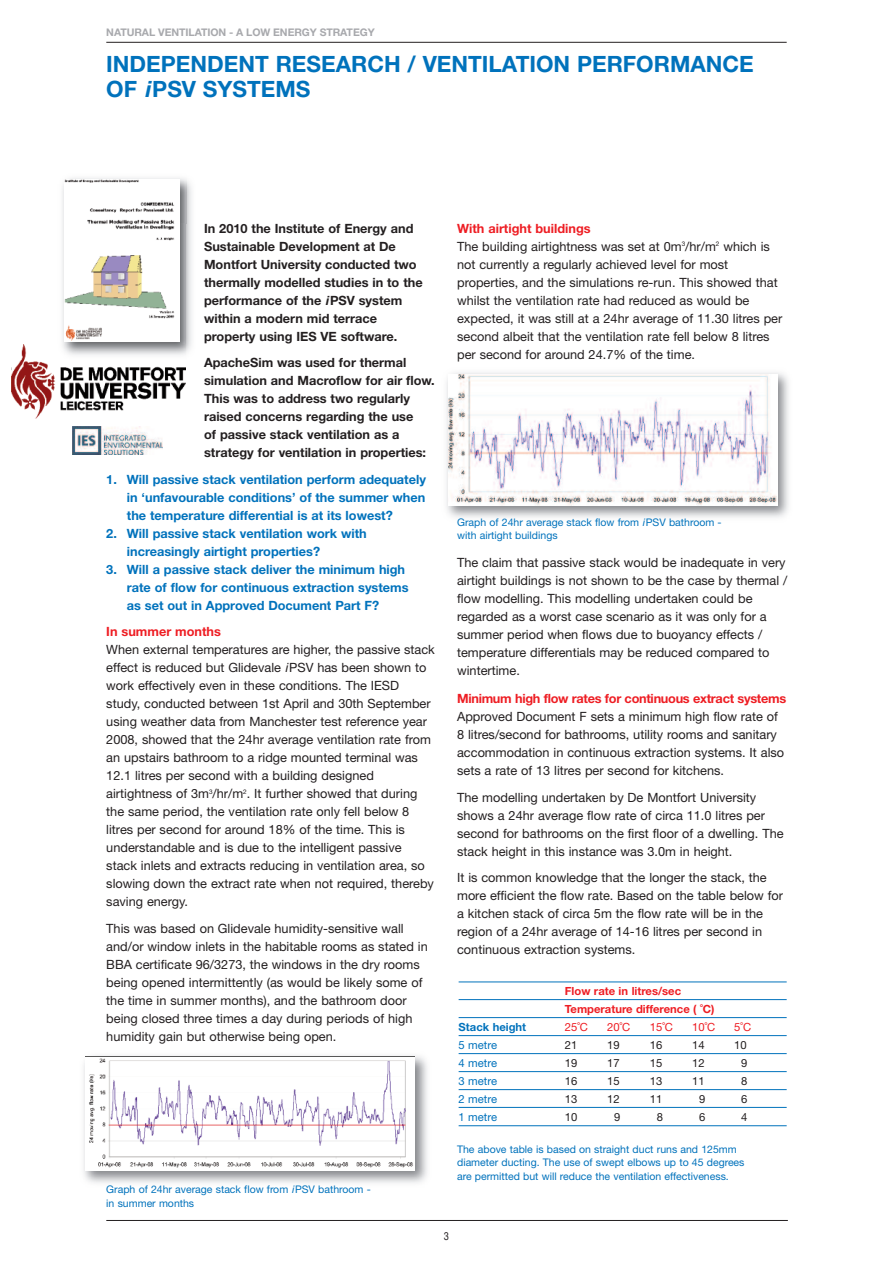
<style>
.page{position:relative;width:893px;height:1263px;background:#fff}
.page>*{position:absolute;margin:0;border:0;box-sizing:border-box;transform-origin:0 0}
.t1{font:700 22.5px/25.5px "Helvetica Neue LT Std";color:#0072bc}
.t2{font:12.75px/18px "Helvetica Neue LT Std";color:#231f20}
.t3{font:700 12.75px/18px "Helvetica Neue LT Std";color:#231f20}
.t4{font:700 12.75px/18px "Helvetica Neue LT Std";color:#0072bc}
.t5{font:700 12.75px "Helvetica Neue LT Std";letter-spacing:-.02em;color:#ee1d23}
.t6{font:700 12.75px "Helvetica Neue LT Std";color:#ee1d23}
.t7{font:700 11.25px/18px "Helvetica Neue LT Std";color:#ee1d23}
.t8{font:11.25px "Helvetica Neue LT Std";color:#231f20}
.t9{font:11.25px "Helvetica Neue LT Std";color:#0072bc}
.t10{font:11.25px "Helvetica Neue LT Std";color:#ee1d23}
.t11{font:700 11.25px "Helvetica Neue LT Std";color:#0072bc}
.t12{font:10.5px/13.5px "Helvetica Neue LT Std";color:#0072bc}
.t13{font:700 10.5px "Helvetica Neue LT Std";letter-spacing:-.005em;color:#a8a9ad}
.t14{font:condensed 10.5px "Helvetica";color:#231f20}
.s1{font-style:italic}
.s2{font-weight:700;color:#ee1d23}
</style>
<div class="page">
<img style="left:12px;top:345px;width:174px;height:74px">
<img style="left:446px;top:372px;width:343px;height:146px">
<img style="left:448px;top:375px;width:329px;height:130px">
<hr style="left:106px;top:42px;width:681px;height:1px;background:#231f20">
<hr style="left:106px;top:1220px;width:682px;height:1px;background:#231f20">
<img style="left:57px;top:178px;width:135px;height:183px">
<img style="left:186px;top:223px;width:1px;height:138px">
<img style="left:64px;top:180px;width:116px;height:162px">
<img style="left:83px;top:1055px;width:344px;height:128px">
<img style="left:85px;top:1057px;width:330px;height:113px">
<img style="left:73px;top:426px;width:90px;height:29px">
<hr style="left:459px;top:982px;width:328px;height:1px;background:#0072bc">
<hr style="left:459px;top:999px;width:328px;height:1px;background:#0072bc">
<hr style="left:459px;top:1017px;width:328px;height:1px;background:#0072bc">
<hr style="left:459px;top:1035px;width:328px;height:1px;background:#0072bc">
<hr style="left:459px;top:1053px;width:328px;height:1px;background:#0072bc">
<hr style="left:459px;top:1071px;width:328px;height:1px;background:#0072bc">
<hr style="left:459px;top:1089px;width:328px;height:1px;background:#0072bc">
<hr style="left:459px;top:1107px;width:328px;height:1px;background:#0072bc">
<hr style="left:459px;top:1125px;width:328px;height:1px;background:#0072bc">
<p class="t13" style="left:106px;top:28px;width:270px">NATURAL VENTILATION - A LOW ENERGY STRATEGY</p>
<h1 class="t1" style="left:106px;top:53px;width:649px">INDEPENDENT RESEARCH / VENTILATION PERFORMANCE<br>OF <span class="s1">i</span>PSV SYSTEMS</h1>
<p class="t3" style="left:204px;top:220px;width:220px">In 2010 the Institute of Energy and<br>Sustainable Development at De<br>Montfort University conducted two thermally modelled studies in to the performance of the <span class="s1">i</span>PSV system within a modern mid terrace property using IES VE software.</p>
<p class="t3" style="left:204px;top:355px;width:232px">ApacheSim was used for thermal simulation and Macroflow for air flow.<br>This was to address two regularly raised concerns regarding the use<br>of passive stack ventilation as a strategy for ventilation in properties:</p>
<p class="t4" style="left:127px;top:471px;width:301px;text-align:justify;text-indent:-21px">1. Will passive stack ventilation perform adequately in ‘unfavourable conditions’ of the summer when the temperature differential is at its lowest?</p>
<p class="t4" style="left:127px;top:525px;width:241px;text-indent:-21px">2. Will passive stack ventilation work with increasingly airtight properties?</p>
<p class="t4" style="left:127px;top:561px;width:283px;text-indent:-21px">3. Will a passive stack deliver the minimum high rate of flow for continuous extraction systems as set out in Approved Document Part F?</p>
<p class="t6" style="left:106px;top:627px;width:116px">In summer months</p>
<p class="t2" style="left:106px;top:642px;width:330px">When external temperatures are higher, the passive stack effect is reduced but Glidevale <span class="s1">i</span>PSV has been shown to work effectively even in these conditions. The IESD study, conducted between 1st April and 30th September using weather data from Manchester test reference year 2008, showed that the 24hr average ventilation rate from an upstairs bathroom to a ridge mounted terminal was 12.1 litres per second with a building designed airtightness of 3m<sup>3</sup>/hr/m<sup>2</sup>. It further showed that during the same period, the ventilation rate only fell below 8 litres per second for around 18% of the time. This is understandable and is due to the intelligent passive stack inlets and extracts reducing in ventilation area, so slowing down the extract rate when not required, thereby saving energy.</p>
<p class="t2" style="left:106px;top:920px;width:323px">This was based on Glidevale humidity-sensitive wall and/or window inlets in the habitable rooms as stated in BBA certificate 96/3273, the windows in the dry rooms being opened intermittently (as would be likely some of the time in summer months), and the bathroom door being closed three times a day during periods of high humidity gain but otherwise being open.</p>
<p class="t12" style="left:106px;top:1183px;width:266px">Graph of 24hr average stack flow from <span class="s1">i</span>PSV bathroom - in summer months</p>
<p class="t2" style="left:457px;top:220px;width:327px"><span class="s2">With airtight buildings<br></span>The building airtightness was set at 0m<sup>3</sup>/hr/m<sup>2</sup> which is not currently a regularly achieved level for most properties, and the simulations re-run. This showed that whilst the ventilation rate had reduced as would be expected, it was still at a 24hr average of 11.30 litres per second albeit that the ventilation rate fell below 8 litres per second for around 24.7% of the time.</p>
<p class="t12" style="left:457px;top:516px;width:266px">Graph of 24hr average stack flow from <span class="s1">i</span>PSV bathroom - with airtight buildings</p>
<p class="t2" style="left:457px;top:555px;width:332px">The claim that passive stack would be inadequate in very airtight buildings is not shown to be the case by thermal / flow modelling. This modelling undertaken could be regarded as a worst case scenario as it was only for a summer period when flows due to buoyancy effects / temperature differentials may be reduced compared to wintertime.</p>
<p class="t5" style="left:457px;top:694px;width:331px">Minimum high flow rates for continuous extract systems</p>
<p class="t2" style="left:457px;top:709px;width:329px">Approved Document F sets a minimum high flow rate of 8 litres/second for bathrooms, utility rooms and sanitary accommodation in continuous extraction systems. It also sets a rate of 13 litres per second for kitchens.</p>
<p class="t2" style="left:457px;top:789px;width:328px">The modelling undertaken by De Montfort University shows a 24hr average flow rate of circa 11.0 litres per second for bathrooms on the first floor of a dwelling. The stack height in this instance was 3.0m in height.</p>
<p class="t2" style="left:457px;top:870px;width:328px">It is common knowledge that the longer the stack, the more efficient the flow rate. Based on the table below for a kitchen stack of circa 5m the flow rate will be in the region of a 24hr average of 14-16 litres per second in continuous extraction systems.</p>
<p class="t7" style="left:565px;top:983px;width:151px">Flow rate in litres/sec<br>Temperature difference ( ˚C)</p>
<p class="t11" style="left:459px;top:1023px;width:69px">Stack height</p>
<p class="t10" style="left:565px;top:1023px;width:25px">25˚C</p>
<p class="t10" style="left:607px;top:1023px;width:25px">20˚C</p>
<p class="t10" style="left:650px;top:1023px;width:25px">15˚C</p>
<p class="t10" style="left:692px;top:1023px;width:25px">10˚C</p>
<p class="t10" style="left:734px;top:1023px;width:18px">5˚C</p>
<p class="t9" style="left:459px;top:1041px;width:40px">5 metre</p>
<p class="t8" style="left:565px;top:1041px;width:14px">21</p>
<p class="t8" style="left:607px;top:1041px;width:14px">19</p>
<p class="t8" style="left:650px;top:1041px;width:14px">16</p>
<p class="t8" style="left:692px;top:1041px;width:14px">14</p>
<p class="t8" style="left:734px;top:1041px;width:14px">10</p>
<p class="t9" style="left:459px;top:1059px;width:40px">4 metre</p>
<p class="t8" style="left:565px;top:1059px;width:14px">19</p>
<p class="t8" style="left:607px;top:1059px;width:14px">17</p>
<p class="t8" style="left:650px;top:1059px;width:14px">15</p>
<p class="t8" style="left:692px;top:1059px;width:14px">12</p>
<p class="t8" style="left:741px;top:1059px;width:8px">9</p>
<p class="t9" style="left:459px;top:1077px;width:40px">3 metre</p>
<p class="t8" style="left:565px;top:1077px;width:14px">16</p>
<p class="t8" style="left:607px;top:1077px;width:14px">15</p>
<p class="t8" style="left:650px;top:1077px;width:14px">13</p>
<p class="t8" style="left:692px;top:1077px;width:14px">11</p>
<p class="t8" style="left:741px;top:1077px;width:8px">8</p>
<p class="t9" style="left:459px;top:1095px;width:40px">2 metre</p>
<p class="t8" style="left:565px;top:1095px;width:14px">13</p>
<p class="t8" style="left:607px;top:1095px;width:14px">12</p>
<p class="t8" style="left:650px;top:1095px;width:14px">11</p>
<p class="t8" style="left:699px;top:1095px;width:8px">9</p>
<p class="t8" style="left:741px;top:1095px;width:8px">6</p>
<p class="t9" style="left:459px;top:1113px;width:40px">1 metre</p>
<p class="t8" style="left:565px;top:1113px;width:14px">10</p>
<p class="t8" style="left:614px;top:1113px;width:8px">9</p>
<p class="t8" style="left:657px;top:1113px;width:8px">8</p>
<p class="t8" style="left:699px;top:1113px;width:8px">6</p>
<p class="t8" style="left:741px;top:1113px;width:8px">4</p>
<p class="t12" style="left:457px;top:1143px;width:289px">The above table is based on straight duct runs and 125mm diameter ducting. The use of swept elbows up to 45 degrees are permitted but will reduce the ventilation effectiveness.</p>
<p class="t14" style="left:444px;top:1230px;width:7px">3</p>
</div>
